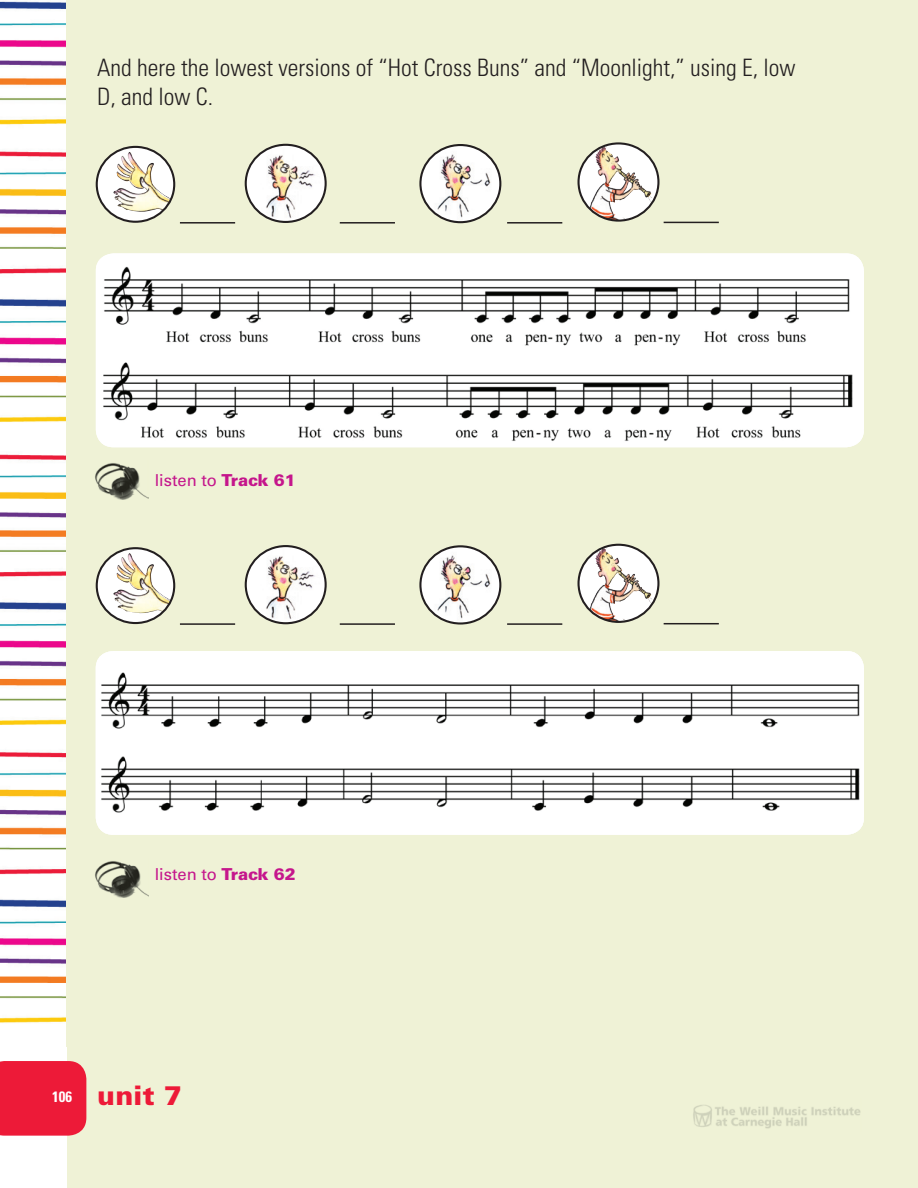
<style>
.page{position:relative;width:918px;height:1188px;background:#fff}
.page>*{position:absolute;margin:0;border:0;box-sizing:border-box;transform-origin:0 0}
.t1{font:900 27px "Univers LT Std";color:#ed1a38}
.t2{font:300 condensed 24px/28.8px "Univers LT Std";color:#231f20}
.t3{font:16.5px "Univers LT Std";color:#c5168c}
.s1{font-weight:900}
.s2{font-weight:700;font-stretch:condensed;font-size:15px;color:#fff}
</style>
<div class="page">
<img style="left:0;top:0;width:66px;height:1023px">
<div style="left:66px;top:0;width:852px;height:1046px;background:#eff2d6"></div>
<div style="left:68px;top:918px;width:850px;height:270px;background:#eff2d6"></div>
<div style="left:0;top:1061px;width:86px;height:75px;background:#ed1a38"></div>
<img style="left:693px;top:1105px;width:168px;height:24px">
<svg style="left:97px;top:147px;width:77px;height:75px"></svg>
<img style="left:113px;top:152px;width:58px;height:61px">
<div style="left:96px;top:146px;width:79px;height:77px;border:2px solid #231f20;border-radius:50%"></div>
<img style="left:249px;top:145px;width:77px;height:77px">
<div style="left:245px;top:144px;width:82px;height:79px;border:2px solid #231f20;border-radius:50%"></div>
<svg style="left:420px;top:145px;width:80px;height:77px"></svg>
<img style="left:428px;top:145px;width:72px;height:77px">
<div style="left:419px;top:144px;width:82px;height:79px;border:2px solid #231f20;border-radius:50%"></div>
<hr style="left:180px;top:222px;width:55px;height:2px;background:#231f20">
<hr style="left:340px;top:222px;width:55px;height:2px;background:#231f20">
<hr style="left:507px;top:222px;width:55px;height:2px;background:#231f20">
<img style="left:579px;top:143px;width:79px;height:78px;border-radius:50%">
<img style="left:594px;top:146px;width:13px;height:49px">
<div style="left:578px;top:142px;width:82px;height:80px;border:2px solid #231f20;border-radius:50%"></div>
<hr style="left:664px;top:222px;width:55px;height:1px;background:#231f20">
<img style="left:96px;top:253px;width:768px;height:194px">
<div style="left:97px;top:548px;width:77px;height:75px;background:#fff;border-radius:50%"></div>
<img style="left:113px;top:553px;width:58px;height:61px">
<div style="left:96px;top:547px;width:79px;height:77px;border:2px solid #231f20;border-radius:50%"></div>
<img style="left:249px;top:546px;width:77px;height:77px">
<div style="left:245px;top:545px;width:82px;height:79px;border:2px solid #231f20;border-radius:50%"></div>
<svg style="left:420px;top:546px;width:80px;height:78px"></svg>
<img style="left:428px;top:547px;width:72px;height:77px">
<div style="left:419px;top:545px;width:82px;height:80px;border:2px solid #231f20;border-radius:50%"></div>
<hr style="left:180px;top:623px;width:55px;height:2px;background:#231f20">
<hr style="left:340px;top:623px;width:55px;height:2px;background:#231f20">
<hr style="left:507px;top:623px;width:55px;height:2px;background:#231f20">
<img style="left:579px;top:545px;width:79px;height:77px;border-radius:50%">
<img style="left:595px;top:547px;width:12px;height:49px">
<div style="left:578px;top:544px;width:82px;height:79px;border:2px solid #231f20;border-radius:50%"></div>
<hr style="left:664px;top:623px;width:55px;height:1px;background:#231f20">
<img style="left:96px;top:651px;width:768px;height:184px">
<img style="left:95px;top:463px;width:53px;height:37px">
<img style="left:95px;top:861px;width:54px;height:37px">
<p class="t2" style="left:97px;top:53px;width:700px">And here the lowest versions of “Hot Cross Buns” and “Moonlight,” using E, low<br>D, and low C.</p>
<p class="t3" style="left:155px;top:470px;width:143px">listen to <span class="s1">Track 61</span></p>
<p class="t3" style="left:155px;top:864px;width:143px">listen to <span class="s1">Track 62</span></p>
<p class="t1" style="left:52px;top:1078px;width:132px"><span class="s2">106</span> unit 7</p>
</div>
